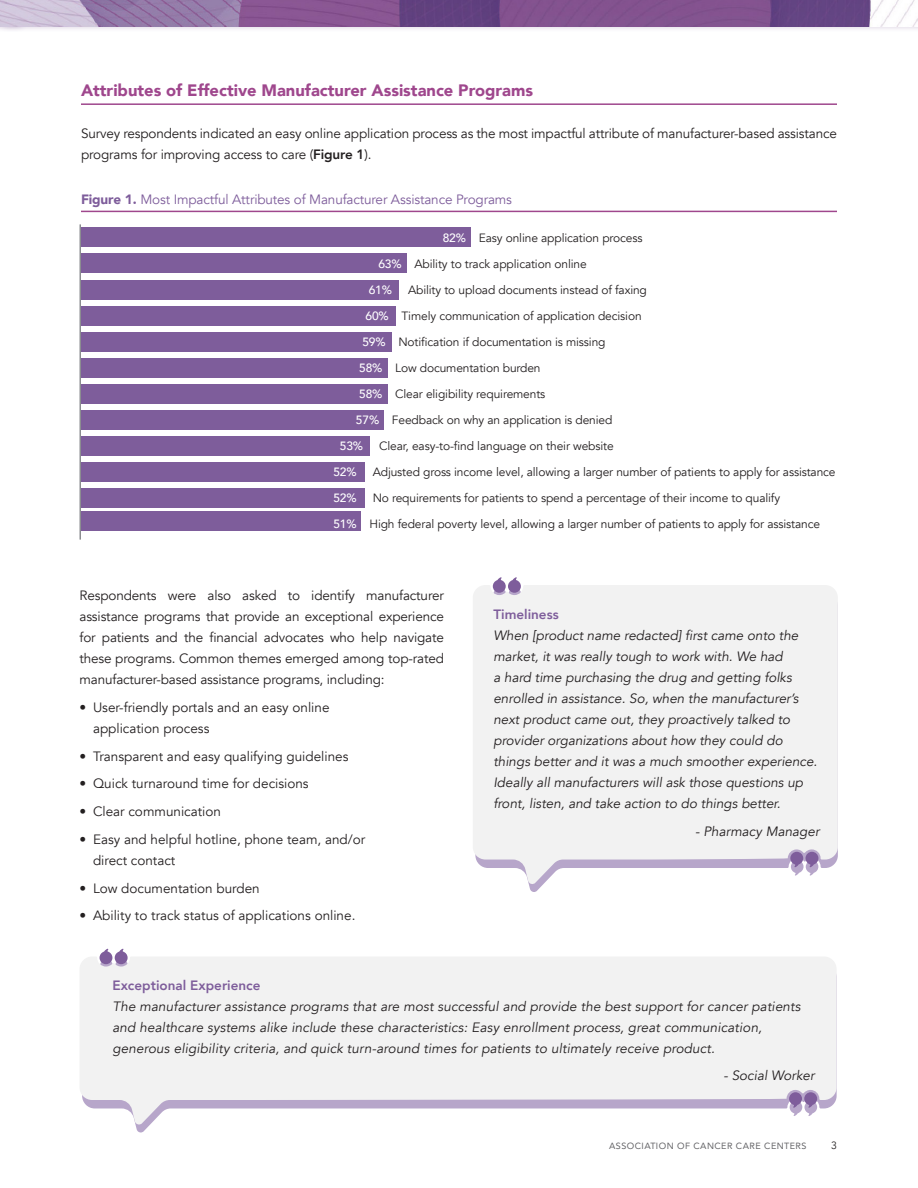
<style>
.page{position:relative;width:918px;height:1188px;background:#fff}
.page>*{position:absolute;margin:0;border:0;box-sizing:border-box;transform-origin:0 0}
.Body{font:900 16.5px "Avenir";color:#9f478d}
.Body-2{font:italic 13.5px/21px "Avenir";color:#231f20}
.Body-3{font:13.5px/21px "Avenir";color:#231f20}
.Body-4{font:13.5px "Avenir";letter-spacing:-.01em;color:#7e5d9b}
.Body-5{font:12px "Avenir";letter-spacing:-.01em;color:#231f20}
.Body-6{font:500 12px "Avenir";letter-spacing:-.01em;color:#fff}
.t1{font:10.5px "Avenir";color:#231f20}
.t2{font:9px "Avenir";letter-spacing:.05em;color:#636366}
.s1{font-weight:800}
.s2{font-weight:900}
.s3{font-weight:500;color:#fff}
.s4{font-weight:800;font-style:normal;color:#7e5d9b}
</style>
<div class="page">
<div style="left:0;top:0;width:918px;height:33px;background:#f8f6f9"></div>
<img style="left:0;top:0;width:918px;height:27px">
<hr style="left:81px;top:103px;width:756px;height:2px;background:#9f478d">
<svg style="left:473px;top:585px;width:365px;height:300px;fill:#f2f2f2"></svg>
<svg style="left:790px;top:852px;width:28px;height:24px"></svg>
<svg style="left:493px;top:577px;width:28px;height:24px"></svg>
<hr style="left:81px;top:211px;width:756px;height:1px;background:#9f478d">
<div style="left:81px;top:228px;width:390px;height:19px;background:#7e5d9b"></div>
<div style="left:81px;top:254px;width:326px;height:19px;background:#7e5d9b"></div>
<div style="left:81px;top:280px;width:317px;height:19px;background:#7e5d9b"></div>
<div style="left:81px;top:306px;width:314px;height:19px;background:#7e5d9b"></div>
<div style="left:81px;top:332px;width:310px;height:19px;background:#7e5d9b"></div>
<div style="left:81px;top:358px;width:307px;height:19px;background:#7e5d9b"></div>
<div style="left:81px;top:384px;width:307px;height:19px;background:#7e5d9b"></div>
<div style="left:81px;top:410px;width:302px;height:19px;background:#7e5d9b"></div>
<div style="left:81px;top:436px;width:289px;height:19px;background:#7e5d9b"></div>
<div style="left:81px;top:462px;width:284px;height:19px;background:#7e5d9b"></div>
<div style="left:81px;top:488px;width:284px;height:19px;background:#7e5d9b"></div>
<div style="left:81px;top:511px;width:280px;height:20px;background:#7e5d9b"></div>
<hr style="left:80px;top:224px;width:1px;height:316px;background:#8b8d90">
<svg style="left:80px;top:956px;width:757px;height:170px;fill:#f2f2f2"></svg>
<svg style="left:789px;top:1092px;width:28px;height:24px"></svg>
<svg style="left:100px;top:949px;width:28px;height:24px"></svg>
<p class="Body" style="left:81px;top:76px;width:454px">Attributes of Effective Manufacturer Assistance Programs</p>
<p class="Body-3" style="left:81px;top:123px;width:758px">Survey respondents indicated an easy online application process as the most impactful attribute of manufacturer-based assistance programs for improving access to care (<span class="s1">Figure 1</span>).</p>
<p class="Body-4" style="left:81px;top:192px;width:433px"><span class="s2">Figure 1.</span> Most Impactful Attributes of Manufacturer Assistance Programs</p>
<p class="Body-5" style="left:443px;top:231px;width:201px"><span class="s3">82%</span> Easy online application process</p>
<p class="Body-5" style="left:378px;top:257px;width:210px"><span class="s3">63%</span> Ability to track application online</p>
<p class="Body-6" style="left:369px;top:280px;width:25px">61%</p>
<p class="Body-5" style="left:408px;top:283px;width:240px">Ability to upload documents instead of faxing</p>
<p class="Body-5" style="left:366px;top:309px;width:278px"><span class="s3">60%</span> Timely communication of application decision</p>
<p class="Body-5" style="left:362px;top:335px;width:245px"><span class="s3">59%</span> Notification if documentation is missing</p>
<p class="Body-5" style="left:359px;top:361px;width:183px"><span class="s3">58%</span> Low documentation burden</p>
<p class="Body-5" style="left:359px;top:387px;width:188px"><span class="s3">58%</span> Clear eligibility requirements</p>
<p class="Body-5" style="left:356px;top:413px;width:258px"><span class="s3">57%</span> Feedback on why an application is denied</p>
<p class="Body-6" style="left:340px;top:435px;width:25px">53%</p>
<p class="Body-5" style="left:379px;top:439px;width:236px">Clear, easy-to-find language on their website</p>
<p class="Body-6" style="left:333px;top:461px;width:25px">52%</p>
<p class="Body-5" style="left:373px;top:465px;width:464px">Adjusted gross income level, allowing a larger number of patients to apply for assistance</p>
<p class="Body-6" style="left:333px;top:487px;width:25px">52%</p>
<p class="Body-5" style="left:373px;top:491px;width:409px">No requirements for patients to spend a percentage of their income to qualify</p>
<p class="Body-5" style="left:333px;top:517px;width:488px"><span class="s3">51%</span> High federal poverty level, allowing a larger number of patients to apply for assistance</p>
<p class="Body-3" style="left:80px;top:585px;width:366px;text-align:justify">Respondents were also asked to identify manufacturer assistance programs that provide an exceptional experience for patients and the financial advocates who help navigate these programs. Common themes emerged among top-rated manufacturer-based assistance programs, including:</p>
<p class="Body-3" style="left:93px;top:697px;width:238px;text-indent:-14px">• User-friendly portals and an easy online application process</p>
<p class="Body-3" style="left:80px;top:746px;width:271px">• Transparent and easy qualifying guidelines</p>
<p class="Body-3" style="left:80px;top:773px;width:231px">• Quick turnaround time for decisions</p>
<p class="Body-3" style="left:80px;top:801px;width:143px">• Clear communication</p>
<p class="Body-3" style="left:93px;top:829px;width:274px;text-indent:-14px">• Easy and helpful hotline, phone team, and/or direct contact</p>
<p class="Body-3" style="left:80px;top:878px;width:182px">• Low documentation burden</p>
<p class="Body-3" style="left:80px;top:905px;width:277px">• Ability to track status of applications online.</p>
<p class="Body-2" style="left:493px;top:604px;width:325px"><span class="s4">Timeliness<br></span>When [product name redacted] first came onto the market, it was really tough to work with. We had<br>a hard time purchasing the drug and getting folks enrolled in assistance. So, when the manufacturer’s next product came out, they proactively talked to provider organizations about how they could do things better and it was a much smoother experience.<br>Ideally all manufacturers will ask those questions up front, listen, and take action to do things better.</p>
<p class="Body-2" style="left:695px;top:821px;width:126px">- Pharmacy Manager</p>
<p class="Body-2" style="left:112px;top:975px;width:690px"><span class="s4">Exceptional Experience<br></span>The manufacturer assistance programs that are most successful and provide the best support for cancer patients and healthcare systems alike include these characteristics: Easy enrollment process, great communication, generous eligibility criteria, and quick turn-around times for patients to ultimately receive product.</p>
<p class="Body-2" style="left:724px;top:1065px;width:92px">- Social Worker</p>
<p class="t2" style="left:609px;top:1139px;width:199px">ASSOCIATION OF CANCER CARE CENTERS</p>
<p class="t1" style="left:831px;top:1140px;width:7px">3</p>
</div>
